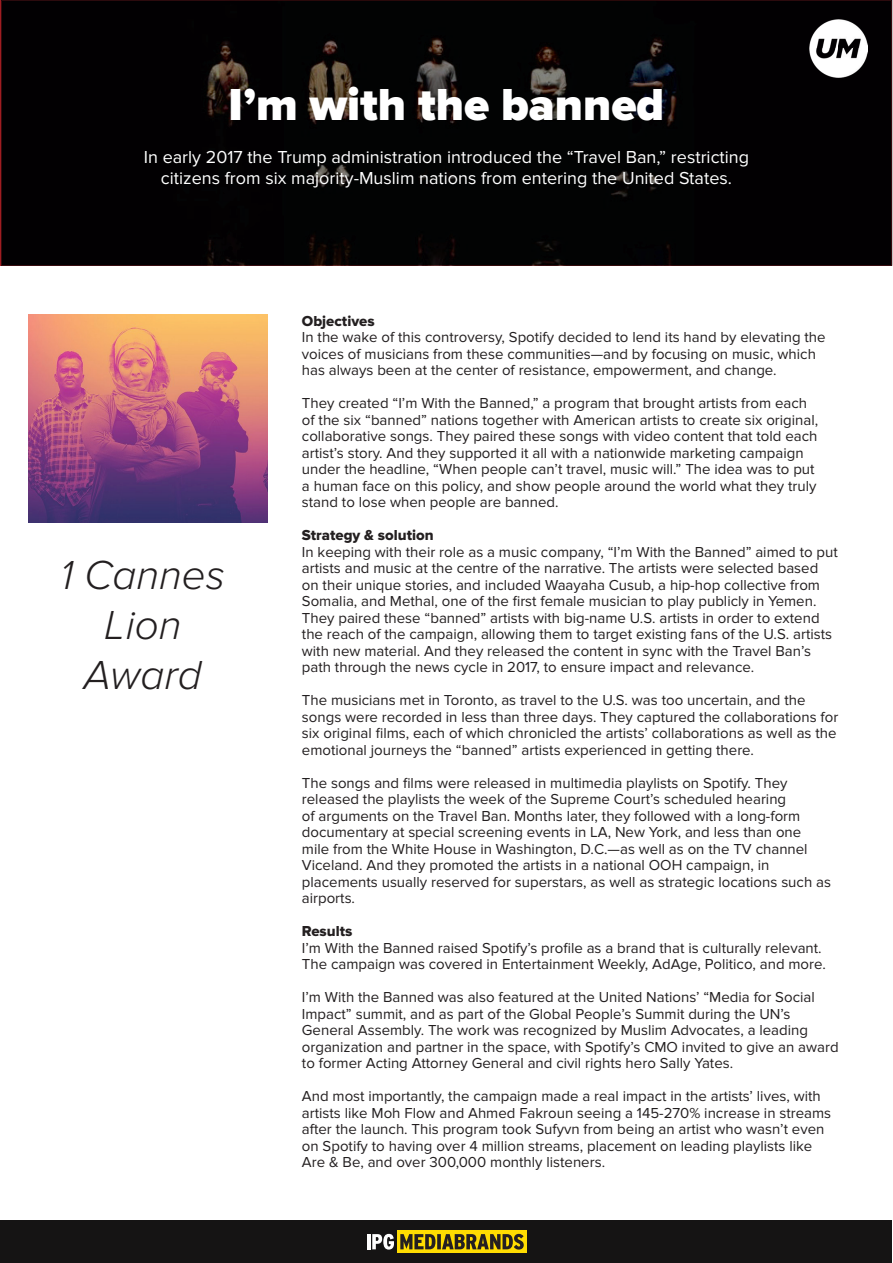
<style>
.page{position:relative;width:893px;height:1263px;background:#fff}
.page>*{position:absolute;margin:0;border:0;box-sizing:border-box;transform-origin:0 0}
.t1{font:900 46.5px "Proxima Nova";color:#fff}
.t2{font:italic 300 42px/50.4px "Proxima Nova";color:#231f20;text-align:center}
.t3{font:18px/21.6px "Proxima Nova";color:#fff;text-align:center}
.t4{font:15px/16.5px "Proxima Nova";color:#231f20}
.t5{font:15px "Proxima Nova Extrabld";color:#231f20}
</style>
<div class="page">
<div style="left:2px;top:1px;width:889px;height:264px;background:#020002"></div>
<div style="left:1px;top:1220px;width:891px;height:43px;background:#151414"></div>
<div style="left:397px;top:1230px;width:129px;height:23px;background:#ffdc01"></div>
<hr style="left:367px;top:1234px;width:3px;height:15px;background:#fff">
<svg style="left:372px;top:1234px;width:22px;height:15px"></svg>
<svg style="left:400px;top:1234px;width:124px;height:15px"></svg>
<img style="left:809px;top:19px;width:59px;height:59px">
<img style="left:29px;top:315px;width:238px;height:207px">
<h1 class="t1" style="left:229px;top:77px;width:437px">I’m with the banned</h1>
<p class="t3" style="left:144px;top:146px;width:607px">In early 2017 the Trump administration introduced the “Travel Ban,” restricting citizens from six majority-Muslim nations from entering the United States.</p>
<h2 class="t2" style="left:61px;top:550px;width:166px">1 Cannes<br>Lion<br>Award</h2>
<p class="t5" style="left:302px;top:312px;width:74px">Objectives</p>
<p class="t4" style="left:302px;top:329px;width:525px">In the wake of this controversy, Spotify decided to lend its hand by elevating the voices of musicians from these communities—and by focusing on music, which has always been at the center of resistance, empowerment, and change.</p>
<p class="t4" style="left:302px;top:395px;width:518px">They created “I’m With the Banned,” a program that brought artists from each of the six “banned” nations together with American artists to create six original, collaborative songs. They paired these songs with video content that told each artist’s story. And they supported it all with a nationwide marketing campaign under the headline, “When people can’t travel, music will.” The idea was to put a human face on this policy, and show people around the world what they truly stand to lose when people are banned.</p>
<p class="t5" style="left:302px;top:526px;width:133px">Strategy &amp; solution</p>
<p class="t4" style="left:302px;top:543px;width:537px">In keeping with their role as a music company, “I’m With the Banned” aimed to put artists and music at the centre of the narrative. The artists were selected based on their unique stories, and included Waayaha Cusub, a hip-hop collective from Somalia, and Methal, one of the first female musician to play publicly in Yemen.<br>They paired these “banned” artists with big-name U.S. artists in order to extend the reach of the campaign, allowing them to target existing fans of the U.S. artists with new material. And they released the content in sync with the Travel Ban’s path through the news cycle in 2017, to ensure impact and relevance.</p>
<p class="t4" style="left:302px;top:692px;width:538px">The musicians met in Toronto, as travel to the U.S. was too uncertain, and the songs were recorded in less than three days. They captured the collaborations for six original films, each of which chronicled the artists’ collaborations as well as the emotional journeys the “banned” artists experienced in getting there.</p>
<p class="t4" style="left:302px;top:774px;width:531px">The songs and films were released in multimedia playlists on Spotify. They released the playlists the week of the Supreme Court’s scheduled hearing<br>of arguments on the Travel Ban. Months later, they followed with a long-form documentary at special screening events in LA, New York, and less than one mile from the White House in Washington, D.C.—as well as on the TV channel Viceland. And they promoted the artists in a national OOH campaign, in placements usually reserved for superstars, as well as strategic locations such as airports.</p>
<p class="t5" style="left:302px;top:922px;width:52px">Results</p>
<p class="t4" style="left:302px;top:939px;width:525px">I’m With the Banned raised Spotify’s profile as a brand that is culturally relevant.<br>The campaign was covered in Entertainment Weekly, AdAge, Politico, and more.</p>
<p class="t4" style="left:302px;top:989px;width:538px">I’m With the Banned was also featured at the United Nations’ “Media for Social Impact” summit, and as part of the Global People’s Summit during the UN’s General Assembly. The work was recognized by Muslim Advocates, a leading organization and partner in the space, with Spotify’s CMO invited to give an award to former Acting Attorney General and civil rights hero Sally Yates.</p>
<p class="t4" style="left:302px;top:1088px;width:531px">And most importantly, the campaign made a real impact in the artists’ lives, with artists like Moh Flow and Ahmed Fakroun seeing a 145-270% increase in streams after the launch. This program took Sufyvn from being an artist who wasn’t even on Spotify to having over 4 million streams, placement on leading playlists like Are &amp; Be, and over 300,000 monthly listeners.</p>
</div>
